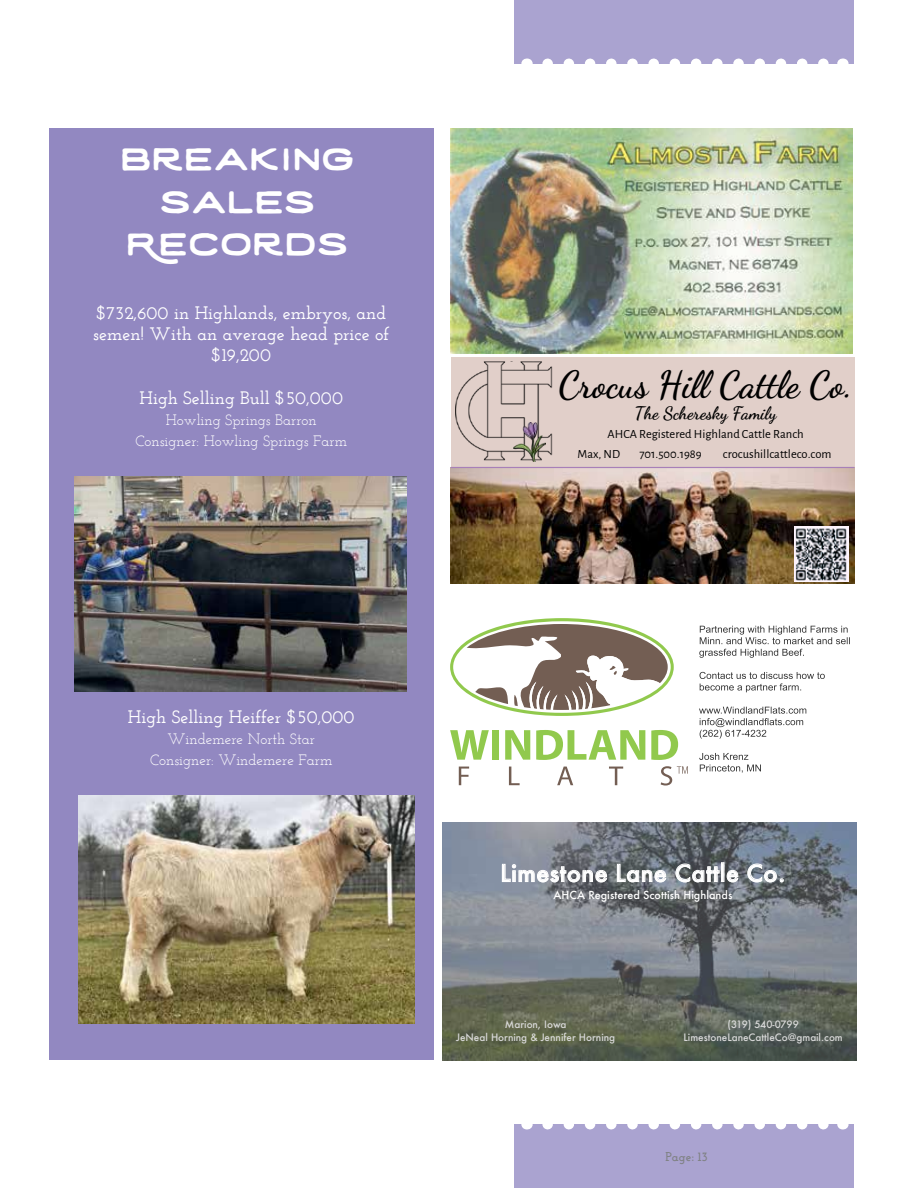
<style>
.page{position:relative;width:918px;height:1188px;background:#fff}
.page>*{position:absolute;margin:0;border:0;box-sizing:border-box;transform-origin:0 0}
.t1{font:40.5px/42.6px "Wayfarer";color:#fff;text-align:center}
.t2{font:700 36.9px "Dancing Script";color:#000}
.t3{font:500 22.95px "Futura";letter-spacing:.02em;color:#fff}
.t4{font:600 18px/21.3px "Josefin Slab";color:#fff;text-align:center}
.t5{font:700 17.55px "Dancing Script";color:#000}
.t6{font:15px/21.3px "Josefin Slab";color:#fff;text-align:center}
.t7{font:700 12.75px "Josefin Slab";color:#808285}
.t8{font:12.45px/19.8px "Alegreya Sans";color:#000}
.t9{font:500 10.8px "Futura";color:#fff}
.t10{font:500 9.9px/12.9px "Futura";letter-spacing:-.005em;color:#d9d9d9;text-align:center}
</style>
<div class="page">
<div style="left:515px;top:0;width:339px;height:64px;background:#aaa3d0"></div>
<div style="left:515px;top:1124px;width:339px;height:64px;background:#aaa3d0"></div>
<img style="left:450px;top:128px;width:402px;height:225px">
<div style="left:451px;top:358px;width:403px;height:225px;background:#e1cfc9"></div>
<img style="left:455px;top:361px;width:97px;height:100px">
<img style="left:513px;top:423px;width:32px;height:39px">
<img style="left:451px;top:468px;width:403px;height:115px">
<hr style="left:451px;top:467px;width:403px;height:1px;background:#a780b8">
<img style="left:794px;top:527px;width:54px;height:54px">
<img style="left:700px;top:626px;width:148px;height:7px">
<img style="left:700px;top:637px;width:150px;height:7px">
<img style="left:723px;top:649px;width:79px;height:7px">
<img style="left:699px;top:672px;width:124px;height:7px">
<img style="left:700px;top:683px;width:99px;height:8px">
<img style="left:723px;top:707px;width:83px;height:7px">
<img style="left:707px;top:718px;width:61px;height:9px">
<img style="left:700px;top:730px;width:66px;height:9px">
<img style="left:699px;top:753px;width:44px;height:7px">
<img style="left:700px;top:765px;width:61px;height:7px">
<svg style="left:450px;top:730px;width:39px;height:30px"></svg>
<div style="left:492px;top:730px;width:7px;height:30px;background:#91c94d"></div>
<svg style="left:505px;top:730px;width:25px;height:30px"></svg>
<svg style="left:536px;top:730px;width:109px;height:30px"></svg>
<svg style="left:651px;top:730px;width:27px;height:30px"></svg>
<svg style="left:459px;top:767px;width:10px;height:18px"></svg>
<svg style="left:509px;top:767px;width:11px;height:18px"></svg>
<svg style="left:557px;top:767px;width:16px;height:18px"></svg>
<svg style="left:609px;top:767px;width:14px;height:18px"></svg>
<svg style="left:450px;top:618px;width:224px;height:98px"></svg>
<svg style="left:661px;top:766px;width:27px;height:20px"></svg>
<div style="left:49px;top:128px;width:385px;height:931px;background:#9288c1"></div>
<svg style="left:548px;top:59px;width:281px;height:5px"></svg>
<svg style="left:548px;top:1124px;width:281px;height:5px"></svg>
<img style="left:443px;top:822px;width:413px;height:238px">
<img style="left:79px;top:796px;width:336px;height:227px">
<img style="left:74px;top:476px;width:332px;height:215px">
<h1 class="t1" style="left:120px;top:140px;width:236px">Breaking<br>Sales<br>Records</h1>
<p class="t4" style="left:93px;top:302px;width:298px">$732,600 in Highlands, embryos, and semen! With an average head price of $19,200</p>
<p class="t4" style="left:139px;top:387px;width:205px">High Selling Bull $50,000</p>
<p class="t6" style="left:136px;top:409px;width:213px">Howling Springs Barron<br>Consigner: Howling Springs Farm</p>
<h2 class="t2" style="left:558px;top:356px;width:296px">Crocus Hill Cattle Co.</h2>
<p class="t5" style="left:635px;top:399px;width:144px">The Scheresky Family</p>
<p class="t8" style="left:578px;top:423px;width:228px;text-indent:30px">AHCA Registered Highland Cattle Ranch<br>Max, ND</p>
<p class="t8" style="left:639px;top:443px;width:64px">701.500.1989</p>
<p class="t8" style="left:723px;top:443px;width:110px">crocushillcattleco.com</p>
<p class="t4" style="left:128px;top:706px;width:228px">High Selling Heiffer $50,000</p>
<p class="t6" style="left:150px;top:728px;width:184px">Windemere North Star<br>Consigner: Windemere Farm</p>
<p class="t3" style="left:500px;top:857px;width:287px">Limestone Lane Cattle Co.</p>
<p class="t9" style="left:553px;top:888px;width:180px">AHCA Registered Scottish Highlands</p>
<p class="t10" style="left:456px;top:1018px;width:161px">Marion, Iowa<br>JeNeal Horning &amp; Jennifer Horning</p>
<p class="t10" style="left:684px;top:1018px;width:161px">(319) 540-0799<br>LimestoneLaneCattleCo@gmail.com</p>
<p class="t7" style="left:665px;top:1149px;width:44px">Page: 13</p>
</div>
